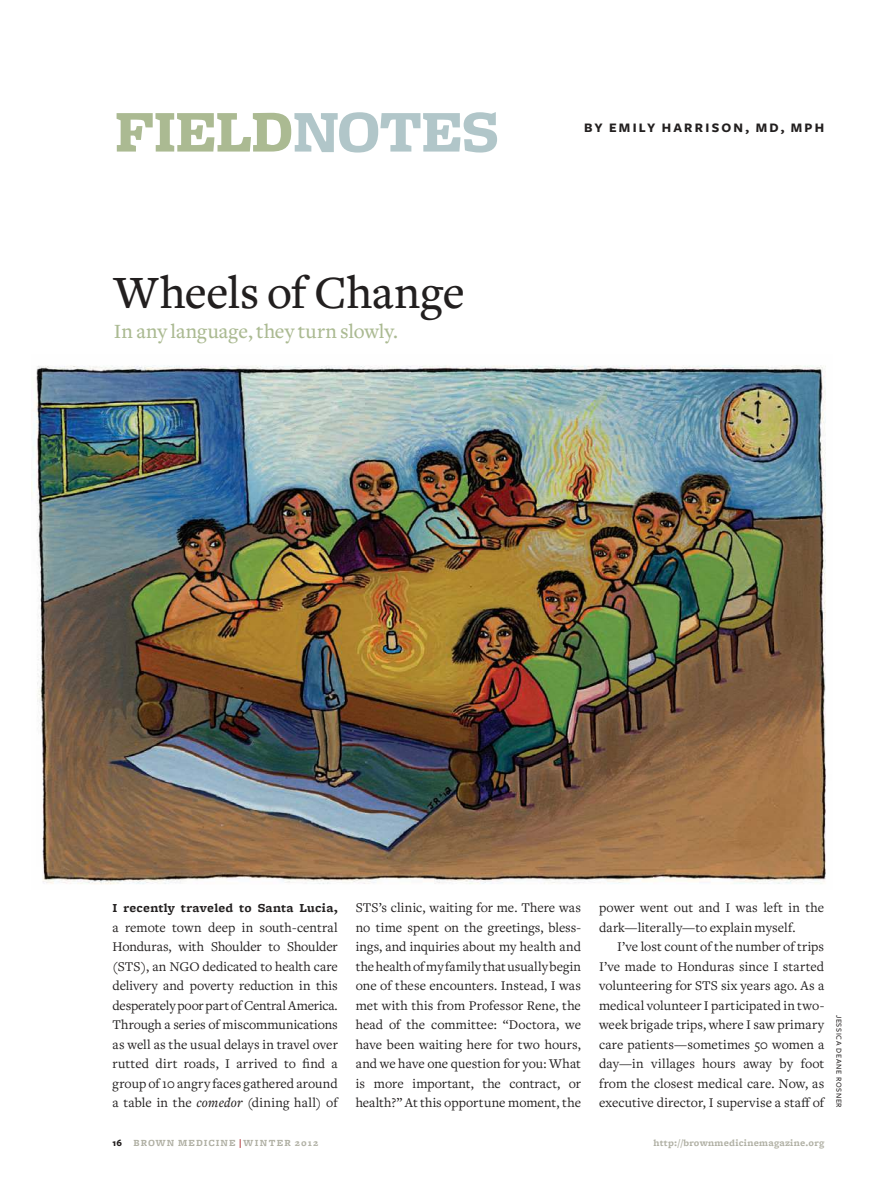
<style>
.page{position:relative;width:894px;height:1184px;background:#fff}
.page>*{position:absolute;margin:0;border:0;box-sizing:border-box;transform-origin:0 0}
.t1{font:900 61.5px "Freight Micro";letter-spacing:-.035em;color:#abba92}
.t2{font:500 48px "Freight Text";letter-spacing:-.01em;color:#221f1f}
.t3{font:500 21px "Freight Text";color:#abba92}
.t4{font:13.8px/19.5px "Freight Text";letter-spacing:.005em;color:#221f1f;text-align:justify}
.t5{font:700 13.5px "Freight Sans";letter-spacing:.165em;color:#221f1f}
.t6{font:700 12.75px "Freight Micro";letter-spacing:.015em;color:#221f1f}
.t7{font:700 9.75px "Freight Micro";letter-spacing:.1em;color:#b0b0a4}
.t8{font:500 7.8px "Freight Sans";letter-spacing:.075em;color:#221f1f}
.s1{color:#b1c6c9}
.s2{font-weight:500;font-style:italic}
.s3{font-family:"Freight Sans";color:#221f1f}
.s4{color:#9d0a0e}
</style>
<div class="page">
<img style="left:32px;top:365px;width:794px;height:520px">
<h1 class="t1" style="left:114px;top:98px;width:386px">FIELD<span class="s1">NOTES</span></h1>
<p class="t5" style="left:583px;top:120px;width:242px">BY EMILY HARRISON, MD, MPH</p>
<h2 class="t2" style="left:114px;top:266px;width:352px">Wheels of Change</h2>
<h3 class="t3" style="left:114px;top:319px;width:285px">In any language, they turn slowly.</h3>
<p class="t6" style="left:112px;top:901px;width:227px">i recently traveled to Santa Lucia,</p>
<p class="t4" style="left:113px;top:918px;width:227px">a remote town deep in south-central Honduras, with Shoulder to Shoulder (STS), an NGO dedicated to health care delivery and poverty reduction in this desperately poor part of Central America.<br>Through a series of miscommunications as well as the usual delays in travel over rutted dirt roads, I arrived to find a group of 10 angry faces gathered around a table in the <span class="s2">comedor</span> (dining hall) of</p>
<p class="t4" style="left:356px;top:898px;width:227px">STS’s clinic, waiting for me. There was no time spent on the greetings, bless&shy;ings, and inquiries about my health and the health of my family that usually begin one of these encounters. Instead, I was met with this from Professor Rene, the head of the committee: “Doctora, we have been waiting here for two hours, and we have one question for you: What is more important, the contract, or health?” At this opportune moment, the</p>
<p class="t4" style="left:599px;top:898px;width:226px">power went out and I was left in the dark—literally—to explain myself.</p>
<p class="t4" style="left:599px;top:937px;width:227px;text-indent:18px">I’ve lost count of the number of trips I’ve made to Honduras since I started volunteering for STS six years ago. As a medical volunteer I participated in two&shy;week brigade trips, where I saw primary care patients—sometimes 50 women a day—in villages hours away by foot from the closest medical care. Now, as executive director, I supervise a staff of</p>
<p class="t8" style="left:842px;top:1014px;width:94px;rotate:90deg">jessica Deane RosneR</p>
<p class="t7" style="left:112px;top:1137px;width:207px"><span class="s3">16</span> brown medicine <span class="s4">|</span> winter 2012</p>
<p class="t7" style="left:653px;top:1137px;width:172px">http://brownmedicinemagazine.org</p>
</div>
